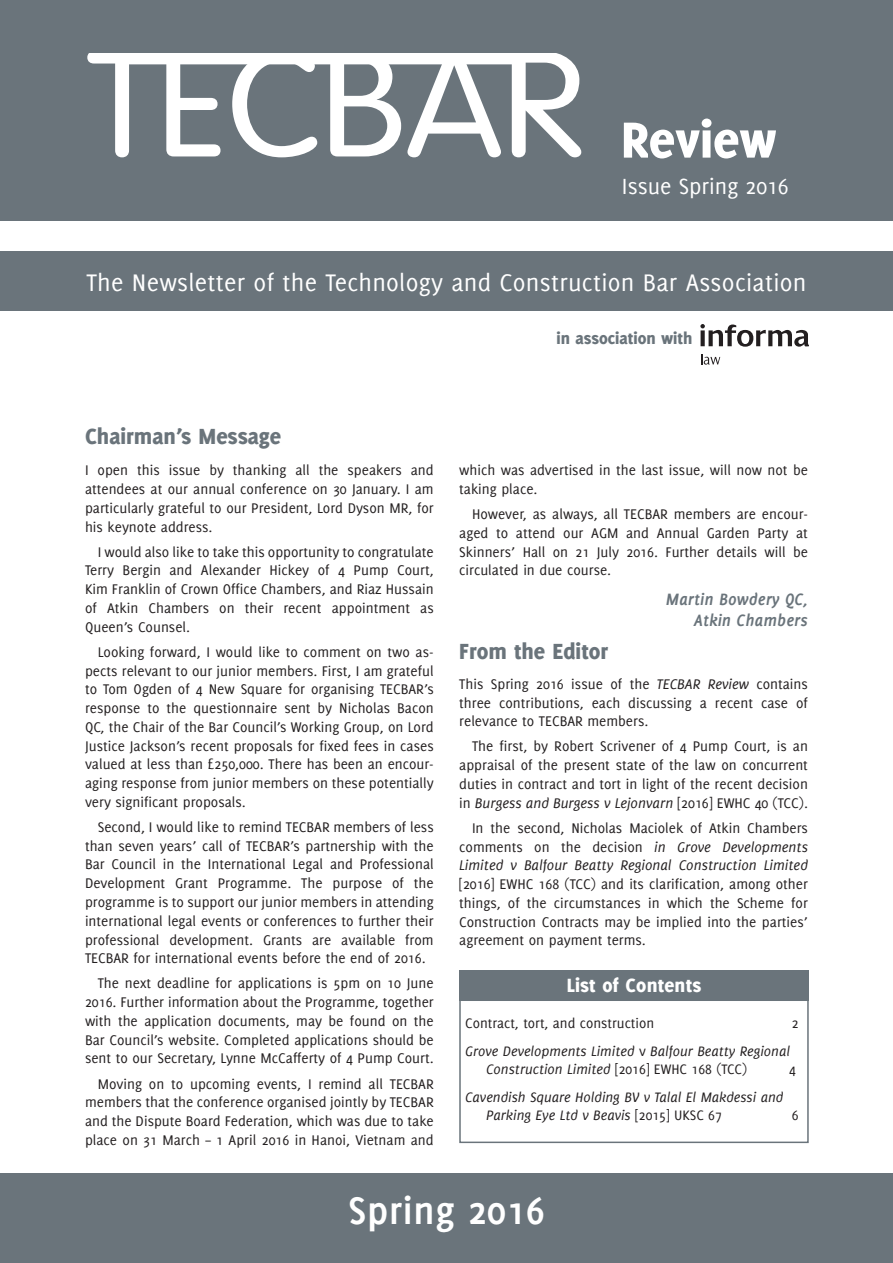
<style>
.page{position:relative;width:893px;height:1263px;background:#fff}
.page>*{position:absolute;margin:0;border:0;box-sizing:border-box;transform-origin:0 0}
.t1{font:300 147.6px "VAG Rounded Std";color:#fff;scale:1.07 1}
.t2{font:800 55.5px "Delicious";color:#fff}
.t3{font:700 42px "Delicious";letter-spacing:.01em;color:#fff}
.t4{font:26.25px "Delicious";letter-spacing:.01em;color:#fff}
.t5{font:800 24px "Delicious";color:#6a747b}
.t6{font:24px "Delicious";color:#fff}
.t7{font:800 21px "Delicious";letter-spacing:.01em;color:#fff}
.t8{font:italic 700 18px/21px "Delicious";color:#6a747b;text-align:right}
.t9{font:800 18px "Delicious";color:#6a747b}
.t10{font:15.3px/18.8px "Delicious";color:#231f20;text-align:justify}
.t11{font:italic 15.3px/18.8px "Delicious";color:#231f20;text-align:justify}
.t12{font:italic 15px/18.8px "Delicious";color:#231f20}
.t13{font:15px "Delicious";color:#231f20}
.s1{font-style:italic}
.s2{font-style:normal}
</style>
<div class="page">
<div style="left:0;top:0;width:893px;height:221px;background:#6a747b"></div>
<div style="left:0;top:251px;width:893px;height:59px;background:#6a747b"></div>
<div style="left:0;top:1174px;width:893px;height:89px;background:#6a747b"></div>
<div style="left:122px;top:52px;width:396px;height:12px;background:#fff"></div>
<svg style="left:700px;top:324px;width:109px;height:23px"></svg>
<svg style="left:701px;top:354px;width:19px;height:11px"></svg>
<div style="left:459px;top:970px;width:350px;height:31px;background:#6a747b"></div>
<div style="left:459px;top:999px;width:350px;height:144px;border:2px solid #6a747b"></div>
<h1 class="t1" style="left:87px;top:42px;width:466px">TECBAR</h1>
<h2 class="t2" style="left:621px;top:118px;width:157px">Review</h2>
<h3 class="t6" style="left:622px;top:177px;width:168px">Issue Spring 2016</h3>
<h3 class="t4" style="left:86px;top:273px;width:722px">The Newsletter of the Technology and Construction Bar Association</h3>
<p class="t9" style="left:556px;top:331px;width:137px">in association with</p>
<h3 class="t5" style="left:85px;top:427px;width:198px">Chairman’s Message</h3>
<p class="t10" style="left:85px;top:462px;width:350px">I open this issue by thanking all the speakers and attendees at our annual conference on 30 January. I am particularly grateful to our President, Lord Dyson MR, for his keynote address.</p>
<p class="t10" style="left:85px;top:543px;width:350px;text-indent:13px">I would also like to take this opportunity to congratulate Terry Bergin and Alexander Hickey of 4 Pump Court, Kim Franklin of Crown Office Chambers, and Riaz Hussain of Atkin Chambers on their recent appointment as Queen’s Counsel.</p>
<p class="t10" style="left:85px;top:643px;width:350px;text-indent:13px">Looking forward, I would like to comment on two as&shy;pects relevant to our junior members. First, I am grateful to Tom Ogden of 4 New Square for organising TECBAR’s response to the questionnaire sent by Nicholas Bacon QC, the Chair of the Bar Council’s Working Group, on Lord Justice Jackson’s recent proposals for fixed fees in cases valued at less than £250,000. There has been an encour&shy;aging response from junior members on these potentially very significant proposals.</p>
<p class="t10" style="left:85px;top:818px;width:350px;text-indent:13px">Second, I would like to remind TECBAR members of less than seven years’ call of TECBAR’s partnership with the Bar Council in the International Legal and Professional Development Grant Programme. The purpose of the programme is to support our junior members in attending international legal events or conferences to further their professional development. Grants are available from TECBAR for international events before the end of 2016.</p>
<p class="t10" style="left:85px;top:975px;width:350px;text-indent:13px">The next deadline for applications is 5pm on 10 June 2016. Further information about the Programme, together with the application documents, may be found on the Bar Council’s website. Completed applications should be sent to our Secretary, Lynne McCafferty of 4 Pump Court.</p>
<p class="t10" style="left:85px;top:1075px;width:350px;text-indent:13px">Moving on to upcoming events, I remind all TECBAR members that the conference organised jointly by TECBAR and the Dispute Board Federation, which was due to take place on 31 March – 1 April 2016 in Hanoi, Vietnam and</p>
<p class="t10" style="left:459px;top:462px;width:350px">which was advertised in the last issue, will now not be taking place.</p>
<p class="t10" style="left:459px;top:506px;width:350px;text-indent:13px">However, as always, all TECBAR members are encour&shy;aged to attend our AGM and Annual Garden Party at Skinners’ Hall on 21 July 2016. Further details will be circulated in due course.</p>
<p class="t8" style="left:666px;top:590px;width:144px">Martin Bowdery QC,<br>Atkin Chambers</p>
<h3 class="t5" style="left:459px;top:642px;width:150px">From the Editor</h3>
<p class="t10" style="left:459px;top:675px;width:350px">This Spring 2016 issue of the <span class="s1">TECBAR Review</span> contains three contributions, each discussing a recent case of relevance to TECBAR members.</p>
<p class="t10" style="left:459px;top:738px;width:350px;text-indent:13px">The first, by Robert Scrivener of 4 Pump Court, is an appraisal of the present state of the law on concurrent duties in contract and tort in light of the recent decision in <span class="s1">Burgess and Burgess v Lejonvarn</span> [2016] EWHC 40 (TCC).</p>
<p class="t11" style="left:459px;top:819px;width:350px;text-indent:13px"><span class="s2">In the second, Nicholas Maciolek of Atkin Chambers comments on the decision</span> in Grove Developments Limited v Balfour Beatty Regional Construction Limited</p>
<p class="t10" style="left:459px;top:875px;width:350px">[2016] EWHC 168 (TCC) and its clarification, among other things, of the circumstances in which the Scheme for Construction Contracts may be implied into the parties’ agreement on payment terms.</p>
<h3 class="t7" style="left:567px;top:977px;width:136px">List of Contents</h3>
<p class="t13" style="left:465px;top:1017px;width:190px">Contract, tort, and construction</p>
<p class="t13" style="left:792px;top:1017px;width:8px">2</p>
<p class="t12" style="left:486px;top:1042px;width:305px;text-indent:-21px">Grove Developments Limited <span class="s2">v</span> Balfour Beatty Regional<br>Construction Limited <span class="s2">[2016] EWHC 168 (TCC)</span></p>
<p class="t13" style="left:789px;top:1063px;width:8px">4</p>
<p class="t12" style="left:486px;top:1088px;width:299px;text-indent:-21px">Cavendish Square Holding BV v Talal El Makdessi and<br>Parking Eye Ltd v Beavis <span class="s2">[2015] UKSC 67</span></p>
<p class="t13" style="left:792px;top:1109px;width:8px">6</p>
<h3 class="t3" style="left:348px;top:1194px;width:198px">Spring 2016</h3>
</div>
